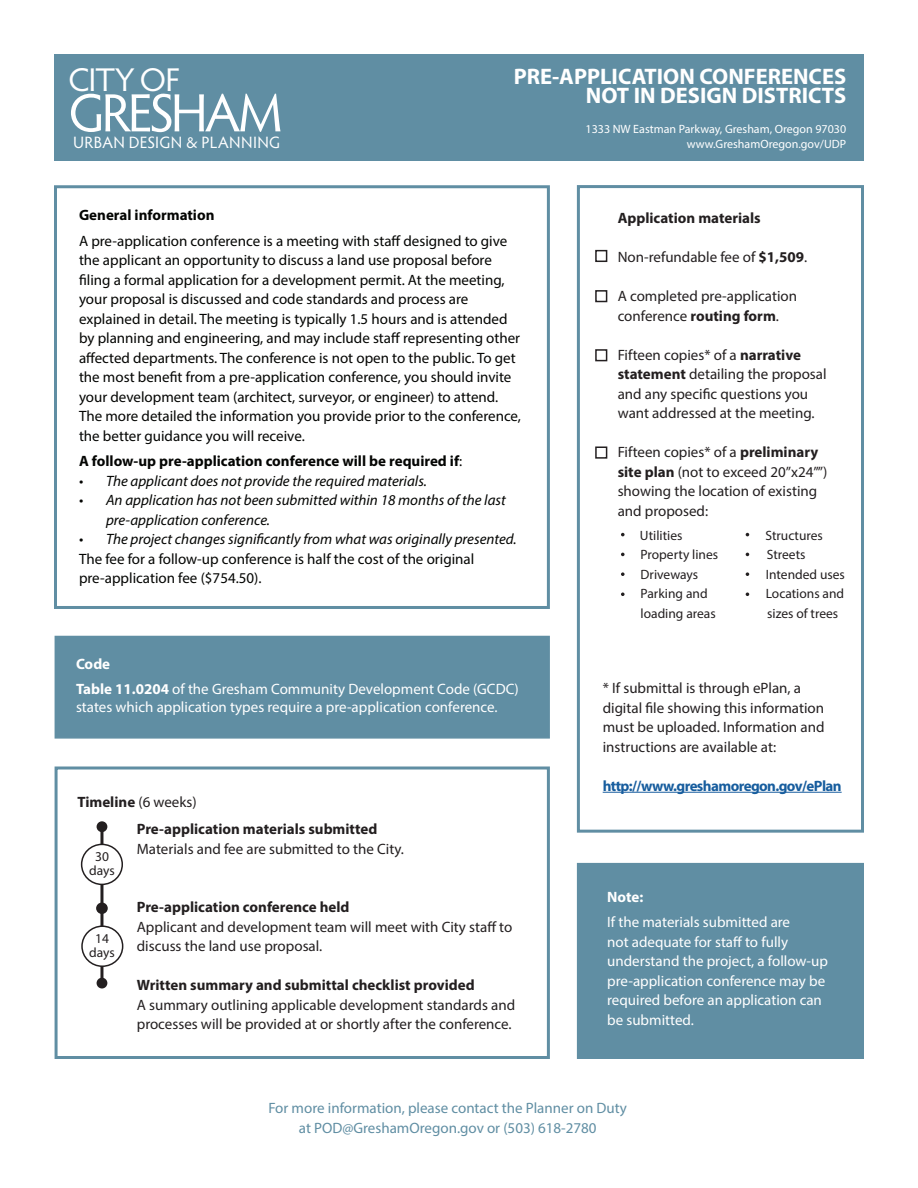
<style>
.page{position:relative;width:918px;height:1188px;background:#fff}
.page>*{position:absolute;margin:0;border:0;box-sizing:border-box;transform-origin:0 0}
.t1{font:54px "Hypatia Sans Pro";letter-spacing:-.06em;color:#fff}
.t2{font:33px "Hypatia Sans Pro";letter-spacing:-.025em;color:#fff}
.t3{font:700 22.5px "Myriad Pro";color:#fff}
.t4{font:16.5px "Hypatia Sans Pro";letter-spacing:.02em;color:#fff}
.t5{font:15px/19.5px "Myriad Pro";color:#040503}
.t6{font:15px/19.5px "Myriad Pro";color:#231f20}
.t7{font:15px/19.5px "Myriad Pro";color:#fff}
.t8{font:italic 15px/19.5px "Myriad Pro";color:#040503}
.t9{font:700 15px "Myriad Pro";color:#231f20}
.t10{font:15px "Myriad Pro";color:#608ea3}
.t11{font:700 15px "Myriad Pro";color:#040503}
.t12{font:700 15px "Myriad Pro";letter-spacing:-.04em;color:#175d9e}
.t13{font:700 15px "Myriad Pro";color:#fff}
.t14{font:13.5px "Myriad Pro";color:#231f20}
.t15{font:12px "Myriad Pro";color:#fff}
.s1{font-weight:400}
.s2{font-weight:700}
</style>
<div class="page">
<div style="left:577px;top:863px;width:287px;height:196px;background:#608ea3"></div>
<div style="left:577px;top:185px;width:287px;height:648px;border:3px solid #608ea3"></div>
<div style="left:55px;top:54px;width:809px;height:106px;background:#608ea3"></div>
<div style="left:55px;top:636px;width:495px;height:103px;background:#608ea3;border:2px solid #608ea3"></div>
<div style="left:54px;top:185px;width:496px;height:424px;border:3px solid #608ea3"></div>
<div style="left:55px;top:766px;width:495px;height:293px;border:3px solid #608ea3"></div>
<hr style="left:100px;top:827px;width:3px;height:156px;background:#231f20">
<div style="left:97px;top:978px;width:10px;height:11px;background:#231f20;border-radius:50%"></div>
<div style="left:97px;top:821px;width:10px;height:11px;background:#231f20;border-radius:50%"></div>
<div style="left:96px;top:903px;width:12px;height:11px;background:#231f20;border-radius:50%"></div>
<div style="left:82px;top:926px;width:41px;height:40px;background:#fff;border-radius:50%"></div>
<div style="left:81px;top:925px;width:42px;height:42px;border:2px solid #231f20;border-radius:50%"></div>
<div style="left:82px;top:844px;width:40px;height:40px;background:#fff;border-radius:50%"></div>
<div style="left:81px;top:844px;width:42px;height:41px;border:2px solid #231f20;border-radius:50%"></div>
<hr style="left:603px;top:792px;width:239px;height:1px;background:#175d9e">
<svg style="left:621px;top:533px;width:4px;height:3px"></svg>
<svg style="left:621px;top:553px;width:4px;height:3px"></svg>
<svg style="left:621px;top:572px;width:4px;height:4px"></svg>
<svg style="left:746px;top:572px;width:3px;height:4px"></svg>
<div style="left:595px;top:250px;width:12px;height:12px;border:2px solid #231f20"></div>
<div style="left:595px;top:290px;width:12px;height:12px;border:2px solid #231f20"></div>
<div style="left:595px;top:349px;width:12px;height:12px;border:2px solid #231f20"></div>
<div style="left:595px;top:446px;width:12px;height:13px;border:2px solid #231f20"></div>
<svg style="left:621px;top:593px;width:4px;height:3px"></svg>
<p class="t2" style="left:69px;top:57px;width:113px">CITY OF</p>
<p class="t1" style="left:69px;top:77px;width:215px">GRESHAM</p>
<p class="t3" style="left:514px;top:61px;width:334px">PRE-APPLICATION CONFERENCES</p>
<p class="t3" style="left:586px;top:81px;width:262px">NOT IN DESIGN DISTRICTS</p>
<p class="t15" style="left:586px;top:122px;width:262px">1333 NW Eastman Parkway, Gresham, Oregon 97030</p>
<p class="t4" style="left:73px;top:131px;width:209px">URBAN DESIGN &amp; PLANNING</p>
<p class="t15" style="left:687px;top:137px;width:161px">www.GreshamOregon.gov/UDP</p>
<p class="t11" style="left:79px;top:206px;width:137px">General information</p>
<p class="t5" style="left:79px;top:231px;width:444px">A pre-application conference is a meeting with staff designed to give the applicant an opportunity to discuss a land use proposal before filing a formal application for a development permit. At the meeting, your proposal is discussed and code standards and process are explained in detail. The meeting is typically 1.5 hours and is attended by planning and engineering, and may include staff representing other affected departments. The conference is not open to the public. To get the most benefit from a pre-application conference, you should invite your development team (architect, surveyor, or engineer) to attend.<br>The more detailed the information you provide prior to the conference, the better guidance you will receive.</p>
<p class="t11" style="left:79px;top:452px;width:385px">A follow-up pre-application conference will be required if<span class="s1">:</span></p>
<p class="t8" style="left:79px;top:471px;width:349px">• The applicant does not provide the required materials.</p>
<p class="t8" style="left:106px;top:490px;width:401px;text-indent:-27px">• An application has not been submitted within 18 months of the last pre-application conference.</p>
<p class="t8" style="left:79px;top:529px;width:439px">• The project changes significantly from what was originally presented.</p>
<p class="t5" style="left:79px;top:549px;width:397px">The fee for a follow-up conference is half the cost of the original</p>
<p class="t5" style="left:79px;top:568px;width:184px">pre-application fee ($754.50).</p>
<p class="t13" style="left:76px;top:654px;width:36px">Code</p>
<p class="t7" style="left:76px;top:680px;width:444px;line-height:18px"><span class="s2">Table 11.0204</span> of the Gresham Community Development Code (GCDC) states which application types require a pre-application conference.</p>
<p class="t9" style="left:78px;top:792px;width:121px">Timeline <span class="s1">(6 weeks)</span></p>
<p class="t14" style="left:95px;top:848px;width:15px">30</p>
<p class="t14" style="left:89px;top:862px;width:27px">days</p>
<p class="t14" style="left:95px;top:930px;width:15px">14</p>
<p class="t14" style="left:89px;top:944px;width:27px">days</p>
<p class="t9" style="left:137px;top:819px;width:242px">Pre-application materials submitted</p>
<p class="t6" style="left:137px;top:838px;width:269px">Materials and fee are submitted to the City.</p>
<p class="t9" style="left:137px;top:897px;width:214px">Pre-application conference held</p>
<p class="t6" style="left:137px;top:916px;width:377px">Applicant and development team will meet with City staff to discuss the land use proposal.</p>
<p class="t9" style="left:137px;top:975px;width:339px">Written summary and submittal checklist provided</p>
<p class="t6" style="left:137px;top:994px;width:380px">A summary outlining applicable development standards and processes will be provided at or shortly after the conference.</p>
<p class="t9" style="left:618px;top:208px;width:145px">Application materials</p>
<p class="t6" style="left:618px;top:247px;width:191px">Non-refundable fee of <span class="s2">$1,509</span>.</p>
<p class="t6" style="left:618px;top:286px;width:181px">A completed pre-application conference <span class="s2">routing form</span>.</p>
<p class="t6" style="left:618px;top:345px;width:210px">Fifteen copies* of a <span class="s2">narrative statement</span> detailing the proposal and any specific questions you</p>
<p class="t6" style="left:618px;top:403px;width:198px">want addressed at the meeting.</p>
<p class="t6" style="left:618px;top:442px;width:211px">Fifteen copies* of a <span class="s2">preliminary site plan</span> (not to exceed 20”x24””) showing the location of existing</p>
<p class="t6" style="left:618px;top:501px;width:92px">and proposed:</p>
<p class="t14" style="left:640px;top:527px;width:44px">Utilities</p>
<p class="t14" style="left:765px;top:527px;width:59px">Structures</p>
<p class="t14" style="left:641px;top:546px;width:79px">Property lines</p>
<p class="t14" style="left:767px;top:546px;width:40px">Streets</p>
<p class="t14" style="left:641px;top:566px;width:59px">Driveways</p>
<p class="t14" style="left:766px;top:566px;width:81px">Intended uses</p>
<p class="t14" style="left:641px;top:585px;width:69px">Parking and</p>
<p class="t14" style="left:766px;top:585px;width:80px">Locations and</p>
<p class="t14" style="left:641px;top:605px;width:77px">loading areas</p>
<p class="t14" style="left:767px;top:605px;width:72px">sizes of trees</p>
<p class="t6" style="left:603px;top:678px;width:223px">* If submittal is through ePlan, a digital file showing this information must be uploaded. Information and instructions are available at:</p>
<p class="t12" style="left:603px;top:776px;width:240px">http://www.greshamoregon.gov/ePlan</p>
<p class="t13" style="left:607px;top:887px;width:38px">Note:</p>
<p class="t7" style="left:607px;top:912px;width:222px">If the materials submitted are<br>not adequate for staff to fully understand the project, a follow-up pre-application conference may be required before an application can be submitted.</p>
<p class="t10" style="left:268px;top:1099px;width:360px">For more information, please contact the Planner on Duty</p>
<p class="t10" style="left:299px;top:1119px;width:299px">at POD@GreshamOregon.gov or (503) 618-2780</p>
</div>
